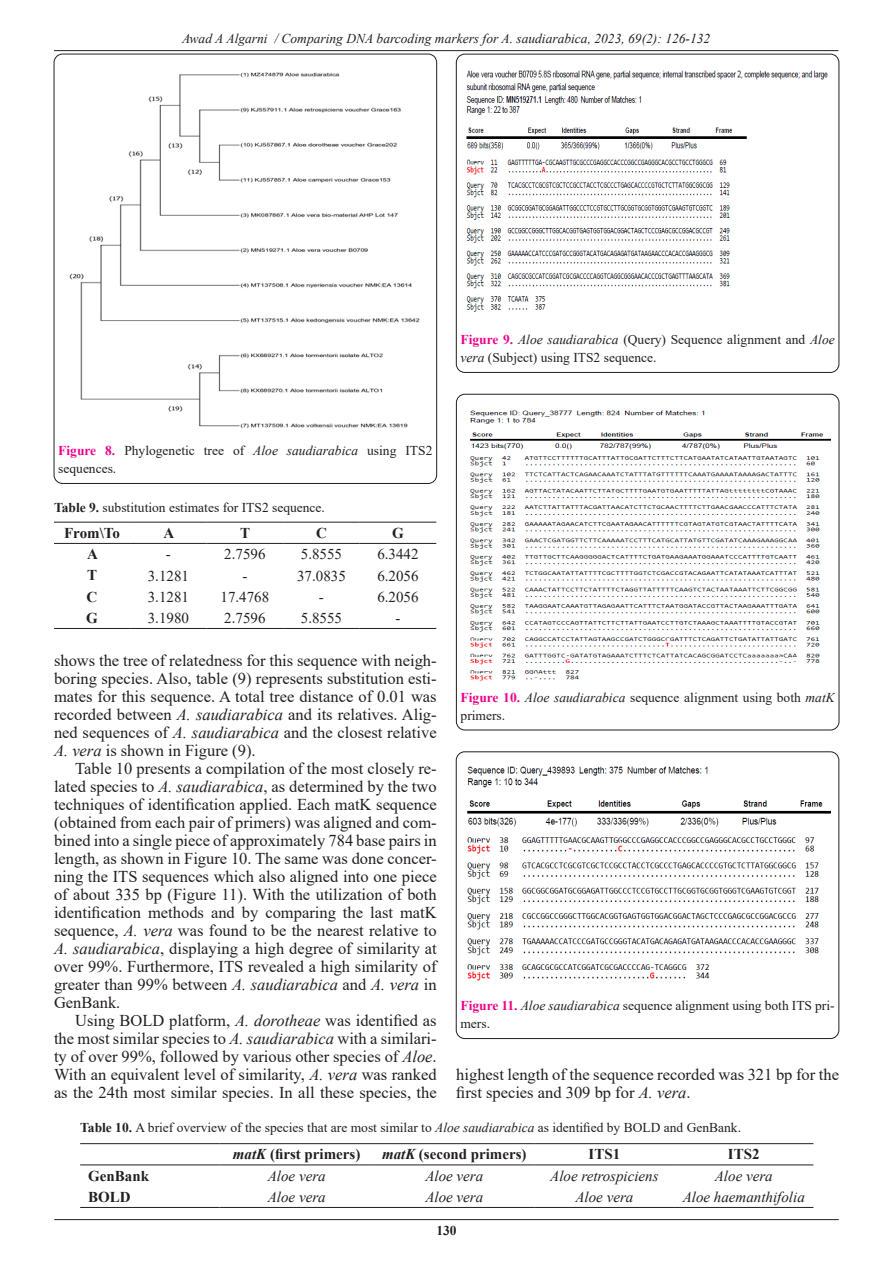
<style>
.page{position:relative;width:893px;height:1263px;background:#fff}
.page>*{position:absolute;margin:0;border:0;box-sizing:border-box;transform-origin:0 0}
.t1{font:16.5px/18px "Times New Roman";color:#231f20;text-align:justify}
.t2{font:italic 15px "Times New Roman";color:#231f20}
.t3{font:15px "Times New Roman";color:#231f20}
.t4{font:700 15px "Times New Roman";color:#231f20}
.t5{font:13.5px/18px "Times New Roman";color:#231f20}
.t6{font:italic 13.5px "Times New Roman";color:#231f20}
.t7{font:700 13.5px "Times New Roman";color:#231f20}
.s1{font-weight:700;color:#ed028c}
.s2{font-style:italic}
.s3{font-weight:700}
</style>
<div class="page">
<hr style="left:54px;top:50px;width:784px;height:1px;background:#231f20">
<hr style="left:54px;top:1219px;width:785px;height:1px;background:#231f20">
<img style="left:69px;top:72px;width:351px;height:357px">
<hr style="left:54px;top:522px;width:76px;height:1px;background:#231f20">
<hr style="left:130px;top:522px;width:77px;height:1px;background:#231f20">
<hr style="left:207px;top:522px;width:76px;height:1px;background:#231f20">
<hr style="left:283px;top:522px;width:77px;height:1px;background:#231f20">
<hr style="left:360px;top:522px;width:76px;height:1px;background:#231f20">
<hr style="left:54px;top:543px;width:76px;height:1px;background:#231f20">
<hr style="left:130px;top:543px;width:77px;height:1px;background:#231f20">
<hr style="left:207px;top:543px;width:76px;height:1px;background:#231f20">
<hr style="left:283px;top:543px;width:77px;height:1px;background:#231f20">
<hr style="left:360px;top:543px;width:76px;height:1px;background:#231f20">
<hr style="left:54px;top:628px;width:76px;height:1px;background:#231f20">
<hr style="left:130px;top:628px;width:77px;height:1px;background:#231f20">
<hr style="left:207px;top:628px;width:76px;height:1px;background:#231f20">
<hr style="left:283px;top:628px;width:77px;height:1px;background:#231f20">
<hr style="left:360px;top:628px;width:76px;height:1px;background:#231f20">
<hr style="left:80px;top:1143px;width:139px;height:1px;background:#231f20">
<hr style="left:219px;top:1143px;width:155px;height:1px;background:#231f20">
<hr style="left:374px;top:1143px;width:161px;height:1px;background:#231f20">
<hr style="left:535px;top:1143px;width:139px;height:1px;background:#231f20">
<hr style="left:674px;top:1143px;width:139px;height:1px;background:#231f20">
<hr style="left:80px;top:1164px;width:139px;height:1px;background:#231f20">
<hr style="left:219px;top:1164px;width:155px;height:1px;background:#231f20">
<hr style="left:374px;top:1164px;width:161px;height:1px;background:#231f20">
<hr style="left:535px;top:1164px;width:139px;height:1px;background:#231f20">
<hr style="left:674px;top:1164px;width:139px;height:1px;background:#231f20">
<hr style="left:80px;top:1207px;width:139px;height:1px;background:#231f20">
<hr style="left:219px;top:1207px;width:155px;height:1px;background:#231f20">
<hr style="left:374px;top:1207px;width:161px;height:1px;background:#231f20">
<hr style="left:535px;top:1207px;width:139px;height:1px;background:#231f20">
<hr style="left:674px;top:1207px;width:139px;height:1px;background:#231f20">
<div style="left:456px;top:54px;width:383px;height:318px;border:1px solid #231f20;border-radius:9px"></div>
<img style="left:466px;top:70px;width:362px;height:242px">
<div style="left:456px;top:394px;width:383px;height:336px;border:1px solid #231f20;border-radius:9px"></div>
<img style="left:470px;top:410px;width:360px;height:271px">
<div style="left:456px;top:752px;width:383px;height:286px;border:1px solid #231f20;border-radius:9px"></div>
<img style="left:467px;top:766px;width:363px;height:215px">
<p class="t6" style="left:182px;top:29px;width:530px">Awad A Algarni / Comparing DNA barcoding markers for A. saudiarabica, 2023, 69(2): 126-132</p>
<p class="t5" style="left:460px;top:330px;width:376px"><span class="s1">Figure 9.</span> <span class="s2">Aloe saudiarabica</span> (Query) Sequence alignment and <span class="s2">Aloe vera</span> (Subject) using ITS2 sequence.</p>
<p class="t5" style="left:58px;top:441px;width:376px"><span class="s1">Figure 8.</span> Phylogenetic tree of <span class="s2">Aloe saudiarabica</span> using ITS2 sequences.</p>
<p class="t5" style="left:54px;top:498px;width:272px"><span class="s3">Table 9.</span> substitution estimates for ITS2 sequence.</p>
<p class="t4" style="left:64px;top:522px;width:57px">From\To</p>
<p class="t4" style="left:163px;top:522px;width:12px">A</p>
<p class="t4" style="left:240px;top:522px;width:12px">T</p>
<p class="t4" style="left:316px;top:522px;width:12px">C</p>
<p class="t4" style="left:392px;top:522px;width:13px">G</p>
<p class="t4" style="left:87px;top:543px;width:12px">A</p>
<p class="t3" style="left:166px;top:544px;width:6px">-</p>
<p class="t3" style="left:224px;top:544px;width:43px">2.7596</p>
<p class="t3" style="left:301px;top:544px;width:43px">5.8555</p>
<p class="t3" style="left:377px;top:544px;width:43px">6.3442</p>
<p class="t4" style="left:87px;top:564px;width:12px">T</p>
<p class="t3" style="left:148px;top:565px;width:43px">3.1281</p>
<p class="t3" style="left:242px;top:565px;width:6px">-</p>
<p class="t3" style="left:297px;top:565px;width:50px">37.0835</p>
<p class="t3" style="left:377px;top:565px;width:43px">6.2056</p>
<p class="t4" style="left:87px;top:586px;width:12px">C</p>
<p class="t3" style="left:148px;top:586px;width:43px">3.1281</p>
<p class="t3" style="left:221px;top:586px;width:50px">17.4768</p>
<p class="t3" style="left:319px;top:586px;width:6px">-</p>
<p class="t3" style="left:377px;top:586px;width:43px">6.2056</p>
<p class="t4" style="left:86px;top:607px;width:13px">G</p>
<p class="t3" style="left:148px;top:607px;width:43px">3.1980</p>
<p class="t3" style="left:224px;top:607px;width:43px">2.7596</p>
<p class="t3" style="left:301px;top:607px;width:43px">5.8555</p>
<p class="t3" style="left:395px;top:607px;width:6px">-</p>
<p class="t1" style="left:54px;top:651px;width:384px">shows the tree of relatedness for this sequence with neigh&shy;boring species. Also, table (9) represents substitution esti&shy;mates for this sequence. A total tree distance of 0.01 was recorded between <span class="s2">A. saudiarabica</span> and its relatives. Alig&shy;ned sequences of <span class="s2">A. saudiarabica</span> and the closest relative <span class="s2">A. vera</span> is shown in Figure (9).</p>
<p class="t1" style="left:54px;top:759px;width:384px;text-indent:21px">Table 10 presents a compilation of the most closely re&shy;lated species to <span class="s2">A. saudiarabica</span>, as determined by the two techniques of identification applied. Each matK sequence (obtained from each pair of primers) was aligned and com&shy;bined into a single piece of approximately 784 base pairs in length, as shown in Figure 10. The same was done concer&shy;ning the ITS sequences which also aligned into one piece of about 335 bp (Figure 11). With the utilization of both identification methods and by comparing the last matK sequence, <span class="s2">A. vera</span> was found to be the nearest relative to <span class="s2">A. saudiarabica</span>, displaying a high degree of similarity at over 99%. Furthermore, ITS revealed a high similarity of greater than 99% between <span class="s2">A. saudiarabica</span> and <span class="s2">A. vera</span> in GenBank.</p>
<p class="t1" style="left:54px;top:1011px;width:384px;text-indent:21px">Using BOLD platform, <span class="s2">A. dorotheae</span> was identified as the most similar species to <span class="s2">A. saudiarabica</span> with a similari&shy;ty of over 99%, followed by various other species of <span class="s2">Aloe</span>.<br>With an equivalent level of similarity, <span class="s2">A. vera</span> was ranked as the 24th most similar species. In all these species, the</p>
<p class="t5" style="left:461px;top:688px;width:376px"><span class="s1">Figure 10.</span> <span class="s2">Aloe saudiarabica</span> sequence alignment using both <span class="s2">matK </span>primers.</p>
<p class="t5" style="left:460px;top:996px;width:376px"><span class="s1">Figure 11.</span> <span class="s2">Aloe saudiarabica</span> sequence alignment using both ITS pri&shy;mers.</p>
<p class="t1" style="left:456px;top:1065px;width:384px">highest length of the sequence recorded was 321 bp for the first species and 309 bp for <span class="s2">A. vera</span>.</p>
<p class="t5" style="left:80px;top:1118px;width:662px"><span class="s3">Table 10.</span> A brief overview of the species that are most similar to <span class="s2">Aloe saudiarabica</span> as identified by BOLD and GenBank.</p>
<p class="t4" style="left:233px;top:1143px;width:129px"><span class="s2">matK</span> (first primers)</p>
<p class="t4" style="left:382px;top:1143px;width:146px"><span class="s2">matK</span> (second primers)</p>
<p class="t4" style="left:589px;top:1143px;width:33px">ITS1</p>
<p class="t4" style="left:728px;top:1143px;width:33px">ITS2</p>
<p class="t4" style="left:88px;top:1165px;width:62px">GenBank</p>
<p class="t2" style="left:268px;top:1165px;width:59px">Aloe vera</p>
<p class="t2" style="left:425px;top:1165px;width:59px">Aloe vera</p>
<p class="t2" style="left:550px;top:1165px;width:110px">Aloe retrospiciens</p>
<p class="t2" style="left:715px;top:1165px;width:59px">Aloe vera</p>
<p class="t4" style="left:88px;top:1186px;width:44px">BOLD</p>
<p class="t2" style="left:268px;top:1186px;width:59px">Aloe vera</p>
<p class="t2" style="left:425px;top:1186px;width:59px">Aloe vera</p>
<p class="t2" style="left:575px;top:1186px;width:59px">Aloe vera</p>
<p class="t2" style="left:683px;top:1186px;width:124px">Aloe haemanthifolia</p>
<p class="t7" style="left:436px;top:1220px;width:22px">130</p>
</div>
